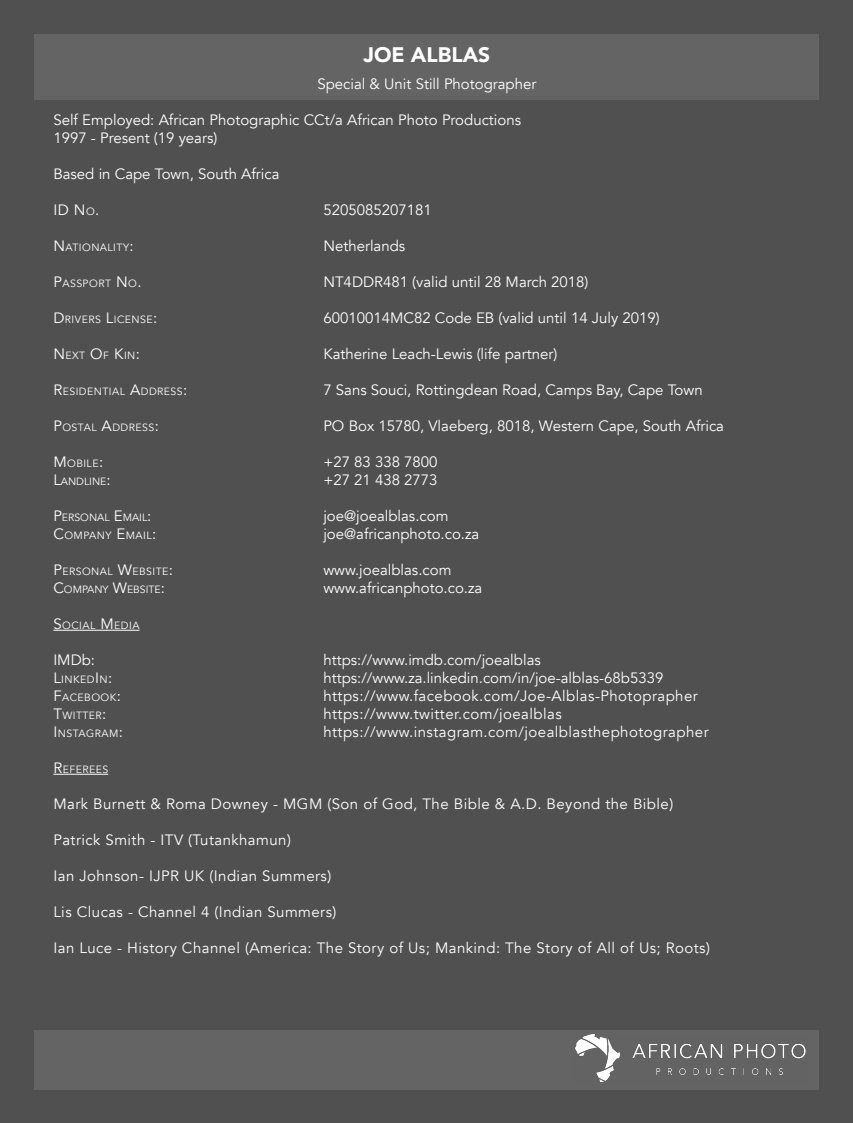
<style>
.page{position:relative;width:853px;height:1123px;background:#505050}
.page>*{position:absolute;margin:0;border:0;box-sizing:border-box;transform-origin:0 0}
.t1{font:900 21px "Avenir";color:#fff}
.t2{font:15px/18px "Avenir";color:#fff}
.t3{font:15px "Avenir";letter-spacing:.03em;color:#fff}
.t4{font:15px "Avenir";color:#fff}
.t5{font:10.5px "Avenir";letter-spacing:.045em;color:#fff}
.t6{font:10.5px "Avenir";color:#fff}
.s1{font-size:10.5px}
.s2{font-style:inherit}
.s3{font-size:15px}
</style>
<div class="page">
<div style="left:34px;top:34px;width:785px;height:65px;background:#646464"></div>
<div style="left:34px;top:1030px;width:785px;height:60px;background:#646464"></div>
<hr style="left:53px;top:630px;width:87px;height:1px;background:#fff">
<hr style="left:53px;top:774px;width:55px;height:1px;background:#fff">
<img style="left:576px;top:1035px;width:230px;height:46px">
<h1 class="t1" style="left:364px;top:37px;width:128px">JOE ALBLAS</h1>
<p class="t2" style="left:317px;top:76px;width:221px">Special &amp; Unit Still Photographer</p>
<p class="t2" style="left:53px;top:111px;width:469px">Self Employed: African Photographic CCt/a African Photo Productions<br>1997 - Present (19 years)</p>
<p class="t2" style="left:53px;top:165px;width:228px">Based in Cape Town, South Africa</p>
<p class="t4" style="left:53px;top:201px;width:48px">ID N<span class="s1">O</span><span class="s2">.</span></p>
<p class="t2" style="left:323px;top:201px;width:110px">5205085207181</p>
<p class="t5" style="left:53px;top:241px;width:82px"><span class="s3">N</span>ATI ONALITY<span class="s3">:</span></p>
<p class="t2" style="left:323px;top:237px;width:83px">Netherlands</p>
<p class="t5" style="left:53px;top:277px;width:90px"><span class="s3">P</span>ASSPORT <span class="s3">N</span>O<span class="s3">.</span></p>
<p class="t2" style="left:323px;top:273px;width:267px">NT4DDR481 (valid until 28 March 2018)</p>
<p class="t5" style="left:53px;top:313px;width:106px"><span class="s3">D</span>RIVERS <span class="s3">L</span>ICENSE<span class="s3">:</span></p>
<p class="t2" style="left:323px;top:309px;width:338px">60010014MC82 Code EB (valid until 14 July 2019)</p>
<p class="t5" style="left:53px;top:349px;width:88px"><span class="s3">N</span>EXT <span class="s3">O</span>F <span class="s3">K</span>IN <span class="s3">:</span></p>
<p class="t2" style="left:323px;top:345px;width:235px">Katherine Leach-Lewis (life partner)</p>
<p class="t5" style="left:53px;top:385px;width:136px"><span class="s3">R</span>ESIDENTIAL <span class="s3">A</span>DDRESS<span class="s3">:</span></p>
<p class="t2" style="left:323px;top:381px;width:381px">7 Sans Souci, Rottingdean Road, Camps Bay, Cape Town</p>
<p class="t5" style="left:53px;top:421px;width:107px"><span class="s3">P</span>OSTAL <span class="s3">A</span>DD RESS<span class="s3">:</span></p>
<p class="t2" style="left:323px;top:417px;width:402px">PO Box 15780, Vlaeberg, 8018, Western Cape, South Africa</p>
<p class="t5" style="left:53px;top:457px;width:51px"><span class="s3">M</span>OBI LE<span class="s3">:</span></p>
<p class="t2" style="left:323px;top:453px;width:116px">+27 83 338 7800</p>
<p class="t5" style="left:53px;top:475px;width:59px"><span class="s3">L</span>ANDLIN E<span class="s3">:</span></p>
<p class="t2" style="left:323px;top:471px;width:116px">+27 21 438 2773</p>
<p class="t6" style="left:53px;top:511px;width:100px"><span class="s3">P</span>ERSONAL <span class="s3">E</span> MAI L<span class="s3">:</span></p>
<p class="t2" style="left:323px;top:507px;width:127px">joe@joealblas.com</p>
<p class="t5" style="left:53px;top:529px;width:104px"><span class="s3">C</span>OMPANY <span class="s3">E</span>MAIL<span class="s3">:</span></p>
<p class="t2" style="left:323px;top:525px;width:157px">joe@africanphoto.co.za</p>
<p class="t5" style="left:53px;top:565px;width:121px"><span class="s3">P</span>ERSONAL <span class="s3">W</span>EBSITE<span class="s3">:</span></p>
<p class="t2" style="left:323px;top:561px;width:130px">www.joealblas.com</p>
<p class="t6" style="left:53px;top:583px;width:113px"><span class="s3">C</span>OMPANY <span class="s3">W</span>EBSITE<span class="s3">:</span></p>
<p class="t2" style="left:323px;top:579px;width:160px">www.africanphoto.co.za</p>
<p class="t5" style="left:53px;top:619px;width:88px"><span class="s3">S</span>OCIAL <span class="s3">M</span>EDIA</p>
<p class="t4" style="left:53px;top:651px;width:43px">IMD<span class="s2">b</span>:</p>
<p class="t2" style="left:323px;top:651px;width:219px">https://www.imdb.com/joealblas</p>
<p class="t5" style="left:53px;top:673px;width:60px"><span class="s3">L</span>INKED<span class="s3">I</span>N<span class="s3">:</span></p>
<p class="t2" style="left:323px;top:669px;width:341px">https://www.za.linkedin.com/in/joe-alblas-68b5339</p>
<p class="t5" style="left:53px;top:691px;width:69px"><span class="s3">F</span>ACEBOOK<span class="s3">:</span></p>
<p class="t3" style="left:323px;top:687px;width:376px">https://www.facebook.com/Joe-Alblas-Photoprapher</p>
<p class="t5" style="left:53px;top:709px;width:55px"><span class="s3">T</span>WITTER<span class="s3">:</span></p>
<p class="t3" style="left:323px;top:705px;width:240px">https://www.twitter.com/joealblas</p>
<p class="t5" style="left:53px;top:727px;width:71px"><span class="s3">I</span>N STAGRAM <span class="s3">:</span></p>
<p class="t3" style="left:323px;top:723px;width:387px">https://www.instagram.com/joealblasthephotographer</p>
<p class="t5" style="left:53px;top:763px;width:56px"><span class="s3">R</span>EFEREES</p>
<p class="t3" style="left:53px;top:795px;width:621px">Mark Burnett &amp; Roma Downey - MGM (Son of God, The Bible &amp; A.D. Beyond the Bible)</p>
<p class="t3" style="left:53px;top:831px;width:239px">Patrick Smith - ITV (Tutankhamun)</p>
<p class="t3" style="left:53px;top:867px;width:279px">Ian Johnson- IJPR UK (Indian Summers)</p>
<p class="t3" style="left:53px;top:903px;width:285px">Lis Clucas - Channel 4 (Indian Summers)</p>
<p class="t3" style="left:53px;top:939px;width:658px">Ian Luce - History Channel (America: The Story of Us; Mankind: The Story of All of Us; Roots)</p>
</div>
